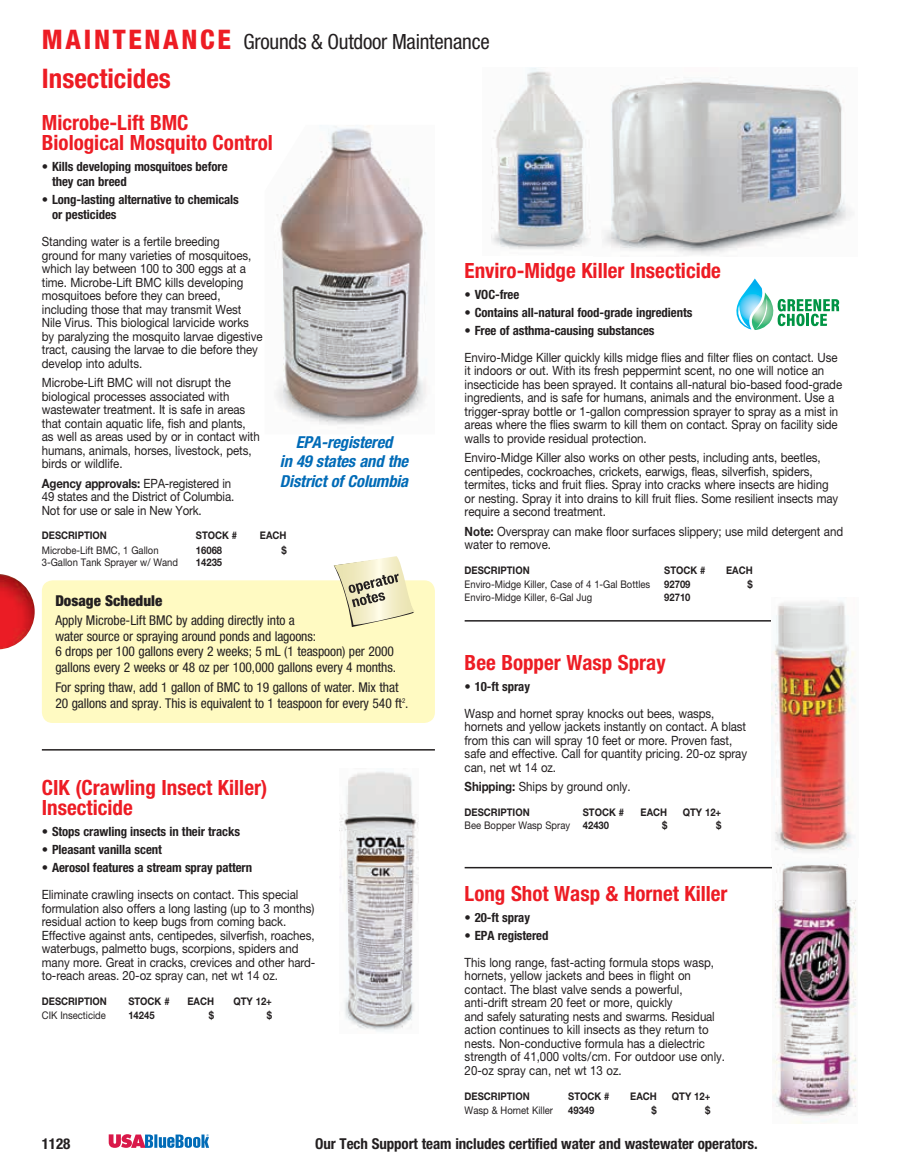
<style>
.page{position:relative;width:905px;height:1175px;background:#fff}
.page>*{position:absolute;margin:0;border:0;box-sizing:border-box;transform-origin:0 0}
.t1{font:700 condensed 27px "Helvetica Neue";color:#ed1c24}
.t2{font:700 condensed 21px/20.2px "Helvetica Neue";color:#ed1c24}
.t3{font:condensed 21px "Helvetica Neue";letter-spacing:-.01em;color:#231f20}
.t4{font:italic 700 condensed 16.5px/19.5px "Helvetica Neue";letter-spacing:-.01em;color:#006bb7;text-align:center}
.t5{font:700 condensed 15px "Helvetica Neue";letter-spacing:-.005em;color:#231f20}
.t6{font:900 condensed 15px "Helvetica Neue";color:#231f20}
.t7{font:condensed 13.5px/15.8px "Helvetica Neue";letter-spacing:-.005em;color:#231f20}
.t8{font:12.75px/13.5px "Helvetica Neue";letter-spacing:-.005em;color:#231f20;scale:.9 1}
.t9{font:700 condensed 12.75px/15px "Helvetica Neue";letter-spacing:-.005em;color:#231f20}
.t10{font:10.5px "Helvetica Neue";color:#231f20;scale:.9 1}
.t11{font:700 10.5px "Helvetica Neue";color:#231f20;scale:.9 1}
.s1{font-weight:800;font-size:27px;color:#ed1c24}
.s2{font-weight:700}
</style>
<div class="page">
<svg style="left:109px;top:1134px;width:100px;height:13px"></svg>
<img style="left:0;top:574px;width:35px;height:75px">
<img style="left:602px;top:77px;width:251px;height:178px">
<img style="left:491px;top:68px;width:100px;height:182px">
<hr style="left:464px;top:620px;width:393px;height:1px;background:#231f20">
<img style="left:771px;top:601px;width:86px;height:523px">
<hr style="left:464px;top:867px;width:393px;height:1px;background:#231f20">
<div style="left:42px;top:580px;width:393px;height:143px;background:#fffac2;border-radius:11px"></div>
<svg style="left:333px;top:556px;width:84px;height:71px"></svg>
<hr style="left:42px;top:749px;width:393px;height:1px;background:#231f20">
<img style="left:340px;top:771px;width:78px;height:261px">
<img style="left:276px;top:125px;width:150px;height:300px">
<svg style="left:736px;top:278px;width:103px;height:52px"></svg>
<h2 class="t3" style="left:42px;top:29px;width:449px"><span class="s1">MAINTENANCE</span> Grounds &amp; Outdoor Maintenance</h2>
<h1 class="t1" style="left:42px;top:63px;width:130px">Insecticides</h1>
<h2 class="t2" style="left:42px;top:112px;width:232px">Microbe-Lift BMC<br>Biological Mosquito Control</h2>
<p class="t9" style="left:52px;top:159px;width:177px;text-indent:-10px">• Kills developing mosquitoes before they can breed</p>
<p class="t9" style="left:52px;top:192px;width:188px;text-indent:-10px">• Long-lasting alternative to chemicals or pesticides</p>
<p class="t8" style="left:42px;top:234px;width:247px">Standing water is a fertile breeding<br>ground for many varieties of mosquitoes, which lay between 100 to 300 eggs at a time. Microbe-Lift BMC kills developing mosquitoes before they can breed, including those that may transmit West Nile Virus. This biological larvicide works by paralyzing the mosquito larvae digestive tract, causing the larvae to die before they develop into adults.</p>
<p class="t8" style="left:42px;top:375px;width:244px">Microbe-Lift BMC will not disrupt the biological processes associated with wastewater treatment. It is safe in areas that contain aquatic life, fish and plants, as well as areas used by or in contact with humans, animals, horses, livestock, pets, birds or wildlife.</p>
<p class="t8" style="left:42px;top:476px;width:215px"><span class="s2">Agency approvals:</span> EPA-registered in<br>49 states and the District of Columbia.<br>Not for use or sale in New York.</p>
<p class="t11" style="left:42px;top:529px;width:74px">DESCRIPTION</p>
<p class="t11" style="left:196px;top:529px;width:47px">STOCK #</p>
<p class="t11" style="left:260px;top:529px;width:31px">EACH</p>
<p class="t10" style="left:42px;top:543px;width:131px">Microbe-Lift BMC, 1 Gallon</p>
<p class="t11" style="left:196px;top:543px;width:31px">16068</p>
<p class="t11" style="left:281px;top:543px;width:7px">$</p>
<p class="t10" style="left:42px;top:556px;width:153px">3-Gallon Tank Sprayer w/ Wand</p>
<p class="t11" style="left:196px;top:556px;width:31px">14235</p>
<p class="t6" style="left:55px;top:591px;width:108px">Dosage Schedule</p>
<p class="t7" style="left:55px;top:612px;width:342px">Apply Microbe-Lift BMC by adding directly into a<br>water source or spraying around ponds and lagoons:<br>6 drops per 100 gallons every 2 weeks; 5 mL (1 teaspoon) per 2000 gallons every 2 weeks or 48 oz per 100,000 gallons every 4 months.</p>
<p class="t7" style="left:55px;top:679px;width:354px">For spring thaw, add 1 gallon of BMC to 19 gallons of water. Mix that<br>20 gallons and spray. This is equivalent to 1 teaspoon for every 540 ft<sup>2</sup>.</p>
<p class="t4" style="left:280px;top:432px;width:130px">EPA-registered<br>in 49 states and the<br>District of Columbia</p>
<h2 class="t2" style="left:42px;top:777px;width:227px">CIK (Crawling Insect Killer)<br>Insecticide</h2>
<p class="t9" style="left:42px;top:824px;width:200px">• Stops crawling insects in their tracks</p>
<p class="t9" style="left:42px;top:842px;width:122px">• Pleasant vanilla scent</p>
<p class="t9" style="left:42px;top:860px;width:212px">• Aerosol features a stream spray pattern</p>
<p class="t8" style="left:42px;top:887px;width:305px">Eliminate crawling insects on contact. This special formulation also offers a long lasting (up to 3 months) residual action to keep bugs from coming back.<br>Effective against ants, centipedes, silverfish, roaches, waterbugs, palmetto bugs, scorpions, spiders and many more. Great in cracks, crevices and other hard&shy;to-reach areas. 20-oz spray can, net wt 14 oz.</p>
<p class="t11" style="left:42px;top:994px;width:74px">DESCRIPTION</p>
<p class="t11" style="left:128px;top:994px;width:47px">STOCK #</p>
<p class="t11" style="left:187px;top:994px;width:31px">EACH</p>
<p class="t11" style="left:233px;top:994px;width:44px">QTY 12+</p>
<p class="t10" style="left:42px;top:1009px;width:73px">CIK Insecticide</p>
<p class="t11" style="left:128px;top:1009px;width:31px">14245</p>
<p class="t11" style="left:209px;top:1009px;width:7px">$</p>
<p class="t11" style="left:267px;top:1009px;width:7px">$</p>
<h2 class="t2" style="left:464px;top:260px;width:258px">Enviro-Midge Killer Insecticide</h2>
<p class="t9" style="left:464px;top:286px;width:56px">• VOC-free</p>
<p class="t9" style="left:464px;top:304px;width:229px">• Contains all-natural food-grade ingredients</p>
<p class="t9" style="left:464px;top:322px;width:191px">• Free of asthma-causing substances</p>
<p class="t8" style="left:464px;top:350px;width:421px">Enviro-Midge Killer quickly kills midge flies and filter flies on contact. Use it indoors or out. With its fresh peppermint scent, no one will notice an insecticide has been sprayed. It contains all-natural bio-based food-grade ingredients, and is safe for humans, animals and the environment. Use a trigger-spray bottle or 1-gallon compression sprayer to spray as a mist in areas where the flies swarm to kill them on contact. Spray on facility side walls to provide residual protection.</p>
<p class="t8" style="left:464px;top:450px;width:416px">Enviro-Midge Killer also works on other pests, including ants, beetles, centipedes, cockroaches, crickets, earwigs, fleas, silverfish, spiders, termites, ticks and fruit flies. Spray into cracks where insects are hiding or nesting. Spray it into drains to kill fruit flies. Some resilient insects may require a second treatment.</p>
<p class="t8" style="left:464px;top:524px;width:422px"><span class="s2">Note:</span> Overspray can make floor surfaces slippery; use mild detergent and water to remove.</p>
<p class="t11" style="left:464px;top:563px;width:74px">DESCRIPTION</p>
<p class="t11" style="left:664px;top:563px;width:47px">STOCK #</p>
<p class="t11" style="left:726px;top:563px;width:31px">EACH</p>
<p class="t10" style="left:464px;top:578px;width:208px">Enviro-Midge Killer, Case of 4 1-Gal Bottles</p>
<p class="t11" style="left:664px;top:578px;width:31px">92709</p>
<p class="t11" style="left:747px;top:578px;width:7px">$</p>
<p class="t10" style="left:464px;top:591px;width:143px">Enviro-Midge Killer, 6-Gal Jug</p>
<p class="t11" style="left:664px;top:590px;width:31px">92710</p>
<h2 class="t2" style="left:464px;top:651px;width:202px">Bee Bopper Wasp Spray</h2>
<p class="t9" style="left:464px;top:678px;width:67px">• 10-ft spray</p>
<p class="t8" style="left:464px;top:706px;width:315px">Wasp and hornet spray knocks out bees, wasps, hornets and yellow jackets instantly on contact. A blast from this can will spray 10 feet or more. Proven fast, safe and effective. Call for quantity pricing. 20-oz spray can, net wt 14 oz.</p>
<p class="t8" style="left:464px;top:779px;width:186px"><span class="s2">Shipping:</span> Ships by ground only.</p>
<p class="t11" style="left:464px;top:805px;width:74px">DESCRIPTION</p>
<p class="t11" style="left:583px;top:805px;width:47px">STOCK #</p>
<p class="t11" style="left:640px;top:805px;width:31px">EACH</p>
<p class="t11" style="left:682px;top:805px;width:44px">QTY 12+</p>
<p class="t10" style="left:464px;top:818px;width:162px">Bee Bopper Wasp Spray <span class="s2">42430</span></p>
<p class="t11" style="left:662px;top:818px;width:7px">$</p>
<p class="t11" style="left:716px;top:818px;width:7px">$</p>
<h2 class="t2" style="left:464px;top:883px;width:264px">Long Shot Wasp &amp; Hornet Killer</h2>
<p class="t9" style="left:464px;top:909px;width:67px">• 20-ft spray</p>
<p class="t9" style="left:464px;top:927px;width:85px">• EPA registered</p>
<p class="t8" style="left:464px;top:955px;width:291px">This long range, fast-acting formula stops wasp, hornets, yellow jackets and bees in flight on contact. The blast valve sends a powerful, anti-drift stream 20 feet or more, quickly<br>and safely saturating nests and swarms. Residual action continues to kill insects as they return to nests. Non-conductive formula has a dielectric strength of 41,000 volts/cm. For outdoor use only.<br>20-oz spray can, net wt 13 oz.</p>
<p class="t11" style="left:464px;top:1089px;width:74px">DESCRIPTION</p>
<p class="t11" style="left:568px;top:1089px;width:47px">STOCK #</p>
<p class="t11" style="left:630px;top:1089px;width:31px">EACH</p>
<p class="t11" style="left:672px;top:1089px;width:44px">QTY 12+</p>
<p class="t10" style="left:464px;top:1104px;width:100px">Wasp &amp; Hornet Killer</p>
<p class="t11" style="left:568px;top:1103px;width:31px">49349</p>
<p class="t11" style="left:651px;top:1103px;width:7px">$</p>
<p class="t11" style="left:705px;top:1103px;width:7px">$</p>
<p class="t5" style="left:42px;top:1134px;width:30px">1128</p>
<p class="t5" style="left:315px;top:1134px;width:444px">Our Tech Support team includes certified water and wastewater operators.</p>
</div>
